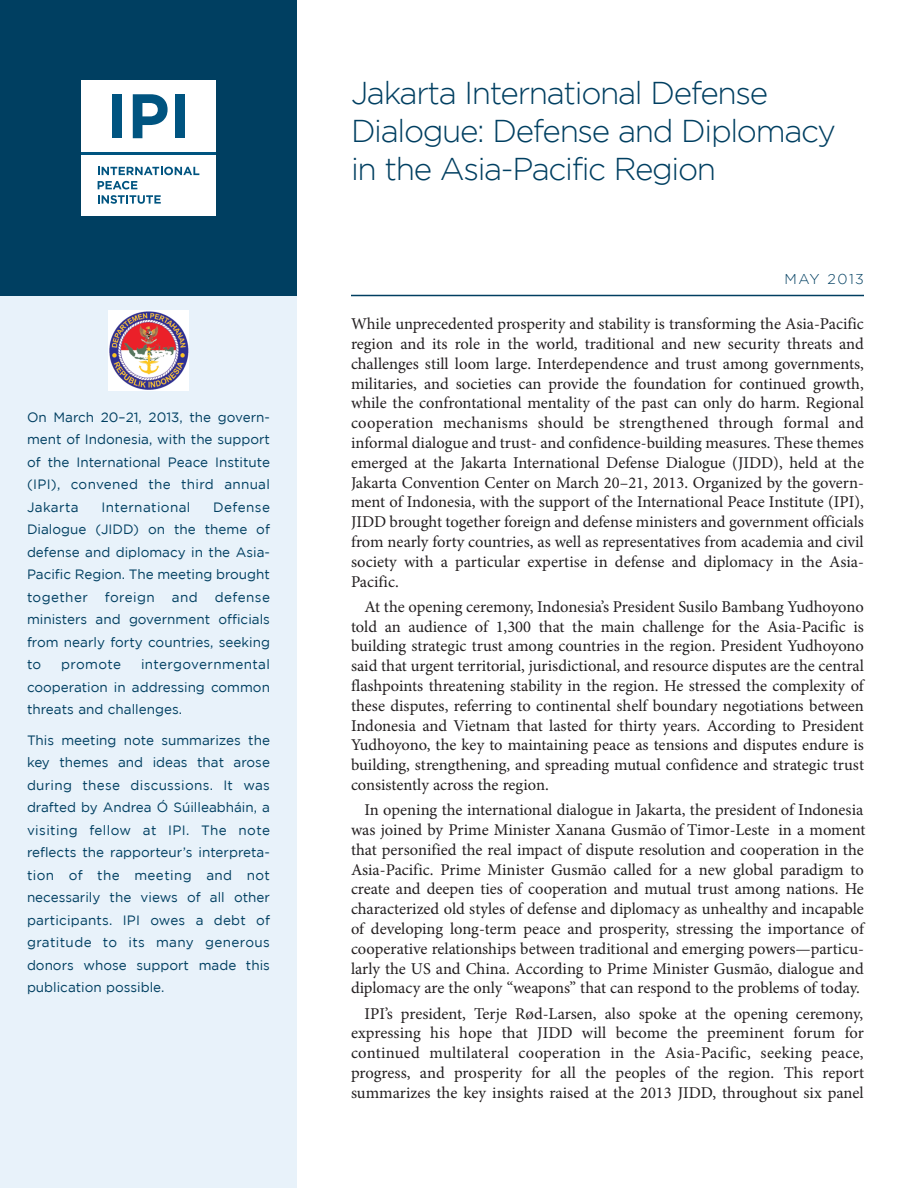
<style>
.page{position:relative;width:918px;height:1188px;background:#fff}
.page>*{position:absolute;margin:0;border:0;box-sizing:border-box;transform-origin:0 0}
.t1{font:300 31.5px/37.8px "Gotham";letter-spacing:-.045em;color:#003f61}
.t2{font:16.5px/19.8px "Minion Pro";color:#231f20;text-align:justify}
.t3{font:300 14.25px "Gotham";letter-spacing:.105em;color:#003f61}
.t4{font:13.5px/22.5px "Gotham";color:#003f61;text-align:justify}
.t5{font:13.5px "Gotham";letter-spacing:.03em;color:#003f61}
</style>
<div class="page">
<div style="left:0;top:296px;width:297px;height:892px;background:#e8f2fa"></div>
<div style="left:0;top:0;width:297px;height:296px;background:#003f61"></div>
<div style="left:81px;top:155px;width:135px;height:60px;background:#fff"></div>
<svg style="left:98px;top:167px;width:101px;height:8px"></svg>
<svg style="left:98px;top:181px;width:39px;height:8px"></svg>
<svg style="left:98px;top:195px;width:63px;height:9px"></svg>
<div style="left:81px;top:80px;width:135px;height:72px;background:#fff"></div>
<div style="left:112px;top:94px;width:10px;height:44px;background:#005480"></div>
<svg style="left:133px;top:94px;width:35px;height:44px"></svg>
<div style="left:175px;top:94px;width:10px;height:44px;background:#005480"></div>
<hr style="left:81px;top:152px;width:135px;height:3px;background:#005480">
<hr style="left:351px;top:295px;width:513px;height:1px;background:#003f61">
<img style="left:109px;top:310px;width:79px;height:80px">
<p class="t4" style="left:27px;top:405px;width:245px">On March 20–21, 2013, the govern&shy;ment of Indonesia, with the support of the International Peace Institute (IPI), convened the third annual Jakarta</p>
<p class="t4" style="left:27px;top:495px;width:245px;text-indent:186px">Defense Dialogue (JIDD) on the theme of defense and diplomacy in the Asia-Pacific Region. The meeting brought together</p>
<p class="t5" style="left:101px;top:499px;width:91px">International</p>
<p class="t4" style="left:27px;top:585px;width:245px;text-indent:188px">defense ministers and government officials from nearly forty countries, seeking to</p>
<p class="t5" style="left:105px;top:589px;width:51px">foreign</p>
<p class="t4" style="left:172px;top:585px;width:27px">and</p>
<p class="t4" style="left:27px;top:653px;width:245px;text-indent:114px">intergovernmental cooperation in addressing common threats and challenges.</p>
<p class="t4" style="left:27px;top:729px;width:245px">This meeting note summarizes the key themes and ideas that arose during these discussions. It was drafted by Andrea Ó Súilleabháin, a visiting fellow at IPI. The note reflects the rapporteur’s interpreta&shy;tion of the meeting and not necessarily the views of all other participants. IPI owes a debt of gratitude to its many generous donors whose support made this publication possible.</p>
<p class="t5" style="left:61px;top:657px;width:61px">promote</p>
<h1 class="t1" style="left:351px;top:74px;width:487px">Jakarta International Defense<br>Dialogue: Defense and Diplomacy in the Asia-Pacific Region</h1>
<p class="t3" style="left:785px;top:271px;width:81px">MAY 2013</p>
<p class="t2" style="left:351px;top:316px;width:515px">While unprecedented prosperity and stability is transforming the Asia-Pacific region and its role in the world, traditional and new security threats and challenges still loom large. Interdependence and trust among governments, militaries, and societies can provide the foundation for continued growth, while the confrontational mentality of the past can only do harm. Regional cooperation mechanisms should be strengthened through formal and informal dialogue and trust- and confidence-building measures. These themes emerged at the Jakarta International Defense Dialogue (JIDD), held at the Jakarta Convention Center on March 20–21, 2013. Organized by the govern&shy;ment of Indonesia, with the support of the International Peace Institute (IPI), JIDD brought together foreign and defense ministers and government officials from nearly forty countries, as well as representatives from academia and civil society with a particular expertise in defense and diplomacy in the Asia-Pacific.</p>
<p class="t2" style="left:351px;top:598px;width:515px;text-indent:13px">At the opening ceremony, Indonesia’s President Susilo Bambang Yudhoyono told an audience of 1,300 that the main challenge for the Asia-Pacific is building strategic trust among countries in the region. President Yudhoyono said that urgent territorial, jurisdictional, and resource disputes are the central flashpoints threatening stability in the region. He stressed the complexity of these disputes, referring to continental shelf boundary negotiations between Indonesia and Vietnam that lasted for thirty years. According to President Yudhoyono, the key to maintaining peace as tensions and disputes endure is building, strengthening, and spreading mutual confidence and strategic trust consistently across the region.</p>
<p class="t2" style="left:351px;top:802px;width:516px;text-align:left;text-indent:13px">In opening the international dialogue in Jakarta, the president of Indonesia was joined by Prime Minister Xanana Gusmão of Timor-Leste in a moment that personified the real impact of dispute resolution and cooperation in the Asia-Pacific. Prime Minister Gusmão called for a new global paradigm to create and deepen ties of cooperation and mutual trust among nations. He characterized old styles of defense and diplomacy as unhealthy and incapable of developing long-term peace and prosperity, stressing the importance of cooperative relationships between traditional and emerging powers—particu&shy;larly the US and China. According to Prime Minister Gusmão, dialogue and diplomacy are the only “weapons” that can respond to the problems of today.</p>
<p class="t2" style="left:351px;top:1005px;width:515px;text-indent:13px">IPI’s president, Terje Rød-Larsen, also spoke at the opening ceremony, expressing his hope that JIDD will become the preeminent forum for continued multilateral cooperation in the Asia-Pacific, seeking peace, progress, and prosperity for all the peoples of the region. This report summarizes the key insights raised at the 2013 JIDD, throughout six panel</p>
</div>
